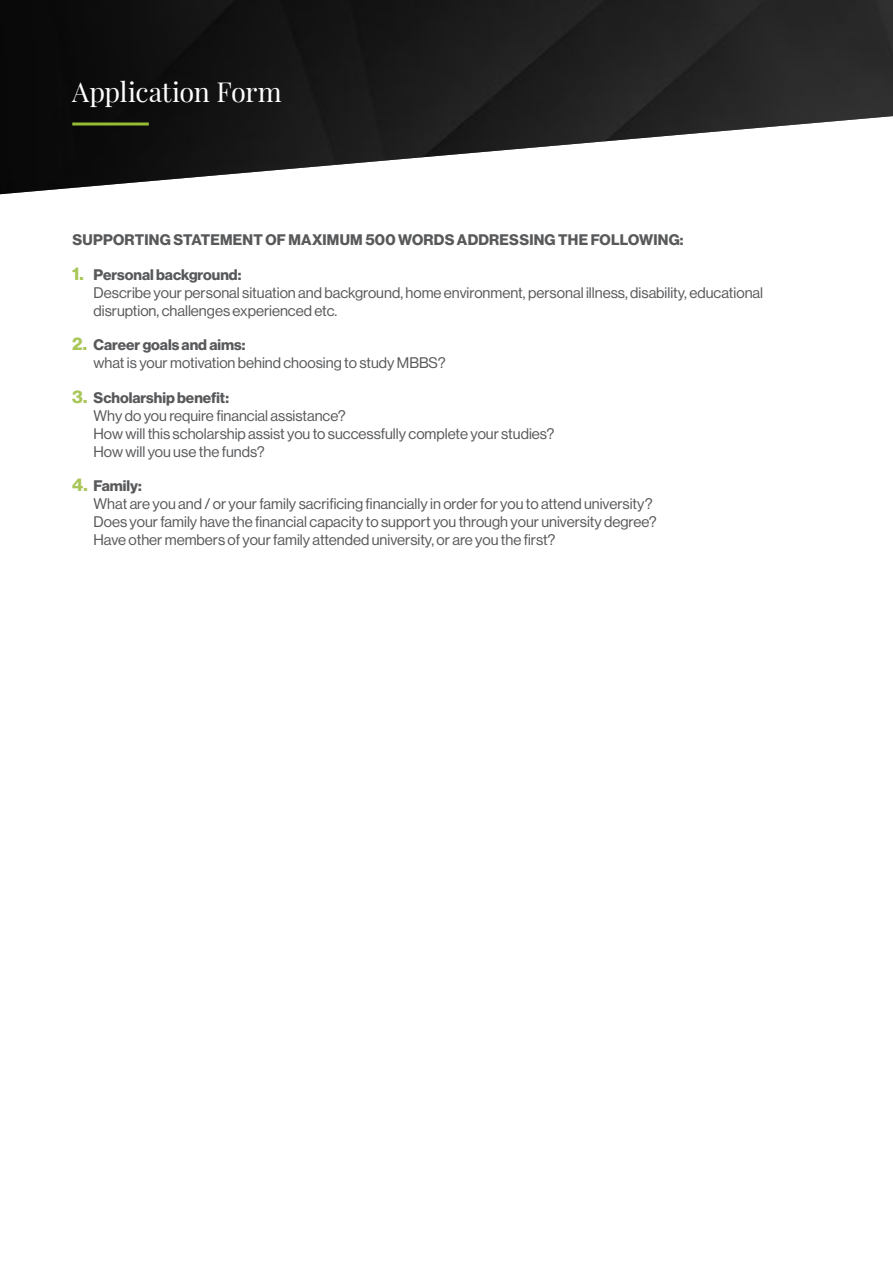
<style>
.page{position:relative;width:893px;height:1263px;background:#fff}
.page>*{position:absolute;margin:0;border:0;box-sizing:border-box;transform-origin:0 0}
.t1{font:27px "Playfair Display";letter-spacing:-.015em;color:#fff}
.t2{font:15px/18px "N Haas Grotesk DS Pro 55 Rg";color:#58595b}
.t3{font:15px "N Haas Grotesk DS Pro 75 Bd";color:#58595b}
.s1{font-size:18px;color:#a9c658}
</style>
<div class="page">
<img style="left:0;top:0;width:893px;height:194px">
<hr style="left:72px;top:122px;width:77px;height:3px;background:#96bc33">
<h1 class="t1" style="left:72px;top:70px;width:211px">Application Form</h1>
<p class="t3" style="left:72px;top:231px;width:613px">SUPPORTING STATEMENT OF MAXIMUM 500 WORDS ADDRESSING THE FOLLOWING:</p>
<p class="t3" style="left:72px;top:266px;width:171px"><span class="s1">1.</span> Personal background:</p>
<p class="t2" style="left:94px;top:284px;width:671px">Describe your personal situation and background, home environment, personal illness, disability, educational disruption, challenges experienced etc.</p>
<p class="t3" style="left:72px;top:336px;width:175px"><span class="s1">2.</span> Career goals and aims:</p>
<p class="t2" style="left:94px;top:354px;width:354px">what is your motivation behind choosing to study MBBS?</p>
<p class="t3" style="left:72px;top:388px;width:158px"><span class="s1">3.</span> Scholarship benefit:</p>
<p class="t2" style="left:94px;top:406px;width:462px">Why do you require financial assistance?<br>How will this scholarship assist you to successfully complete your studies?<br>How will you use the funds?</p>
<p class="t3" style="left:72px;top:477px;width:71px"><span class="s1">4.</span> Family:</p>
<p class="t2" style="left:94px;top:495px;width:565px">What are you and / or your family sacrificing financially in order for you to attend university?<br>Does your family have the financial capacity to support you through your university degree?<br>Have other members of your family attended university, or are you the first?</p>
</div>
